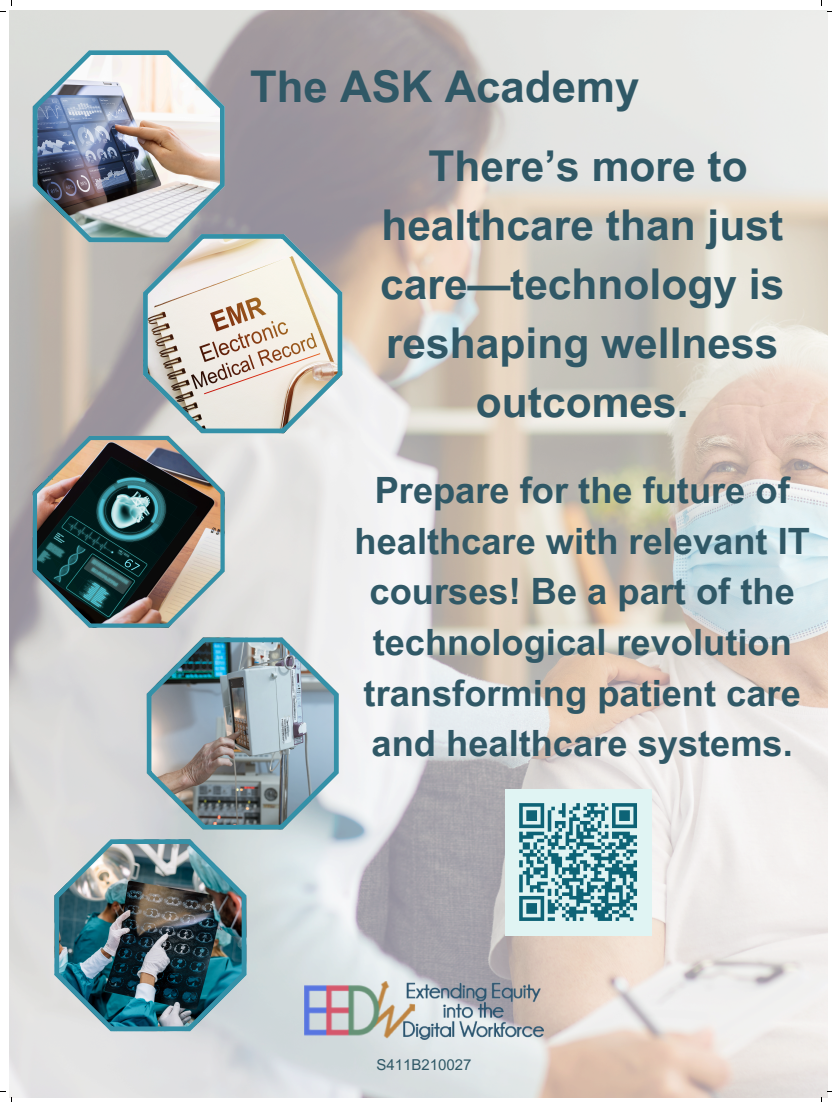
<style>
.page{position:relative;width:832px;height:1102px;background:#fff}
.page>*{position:absolute;margin:0;border:0;box-sizing:border-box;transform-origin:0 0}
.t1{font:700 43.75px "Arial MT Pro";color:#305866}
.t2{font:700 42.5px/59.1px "Arial MT Pro";color:#305866;text-align:center}
.t3{font:700 36.25px/50.6px "Arial MT Pro";color:#305866;text-align:center}
.t4{font:15px "Arial MT Pro";color:#305866}
</style>
<div class="page">
<img style="left:9px;top:11px;width:817px;height:1085px">
<img style="left:54px;top:839px;width:192px;height:191px">
<img style="left:33px;top:50px;width:192px;height:192px">
<img style="left:147px;top:637px;width:191px;height:192px">
<img style="left:33px;top:436px;width:192px;height:191px">
<svg style="left:143px;top:234px;width:199px;height:199px;background:#cdccc5"></svg>
<img style="left:304px;top:981px;width:239px;height:58px">
<div style="left:504px;top:788px;width:147px;height:147px;background:#e0f4f3"></div>
<svg style="left:519px;top:803px;width:118px;height:118px"></svg>
<svg style="left:821px;top:1091px;width:10px;height:10px"></svg>
<p class="t1" style="left:250px;top:70px;width:390px">The ASK Academy</p>
<p class="t2" style="left:380px;top:142px;width:405px">There’s more to healthcare than just care—technology is reshaping wellness outcomes.</p>
<h2 class="t3" style="left:354px;top:469px;width:457px">Prepare for the future of healthcare with relevant IT courses! Be a part of the technological revolution transforming patient care and healthcare systems.</h2>
<p class="t4" style="left:376px;top:1059px;width:97px">S411B210027</p>
</div>
